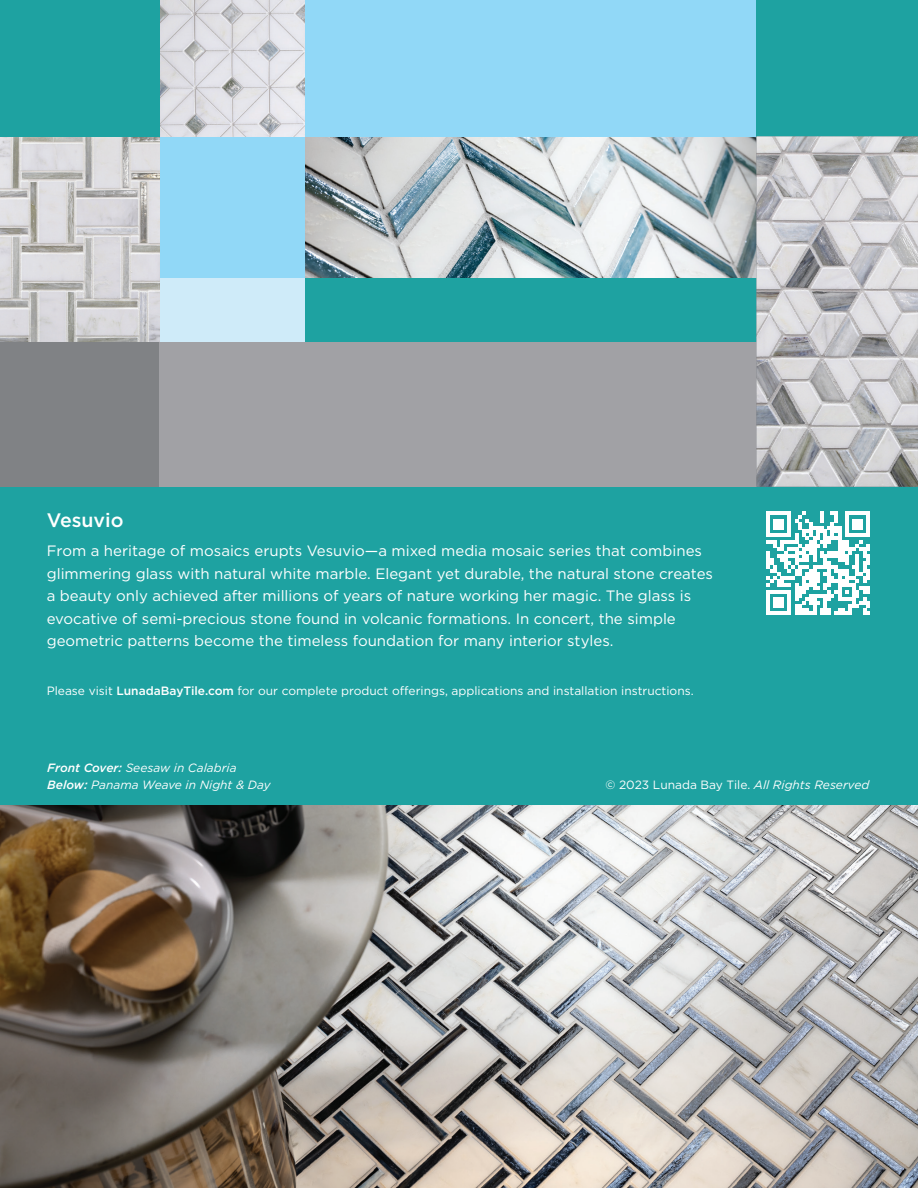
<style>
.page{position:relative;width:918px;height:1188px;background:#1ea2a1}
.page>*{position:absolute;margin:0;border:0;box-sizing:border-box;transform-origin:0 0}
.t1{font:500 19.5px "Gotham";color:#fff}
.t2{font:15px/22.5px "Gotham";color:#fff}
.t3{font:12px "Gotham";color:#fff}
.t4{font:italic 12px/17px "Gotham";color:#fff}
.s1{font-weight:500}
.s2{font-style:italic}
</style>
<div class="page">
<img style="left:0;top:805px;width:918px;height:383px">
<img style="left:305px;top:136px;width:451px;height:142px">
<div style="left:159px;top:278px;width:146px;height:64px;background:#cfebf9"></div>
<div style="left:159px;top:136px;width:146px;height:142px;background:#91d8f7"></div>
<img style="left:0;top:137px;width:159px;height:205px">
<div style="left:305px;top:0;width:451px;height:136px;background:#91d8f7"></div>
<img style="left:160px;top:0;width:145px;height:136px">
<div style="left:0;top:342px;width:159px;height:145px;background:#808285"></div>
<div style="left:159px;top:342px;width:598px;height:145px;background:#a1a1a5"></div>
<img style="left:757px;top:136px;width:161px;height:351px">
<svg style="left:766px;top:512px;width:104px;height:103px"></svg>
<h1 class="t1" style="left:47px;top:508px;width:78px">Vesuvio</h1>
<p class="t2" style="left:47px;top:539px;width:668px">From a heritage of mosaics erupts Vesuvio—a mixed media mosaic series that combines glimmering glass with natural white marble. Elegant yet durable, the natural stone creates a beauty only achieved after millions of years of nature working her magic. The glass is evocative of semi-precious stone found in volcanic formations. In concert, the simple geometric patterns become the timeless foundation for many interior styles.</p>
<p class="t3" style="left:47px;top:683px;width:648px">Please visit <span class="s1">LunadaBayTile.com</span> for our complete product offerings, applications and installation instructions.</p>
<p class="t4" style="left:47px;top:759px;width:225px"><span class="s1">Front Cover:</span> Seesaw in Calabria<br><span class="s1">Below:</span> Panama Weave in Night &amp; Day</p>
<p class="t3" style="left:606px;top:777px;width:265px">© 2023 Lunada Bay Tile. <span class="s2">All Rights Reserved</span></p>
</div>
